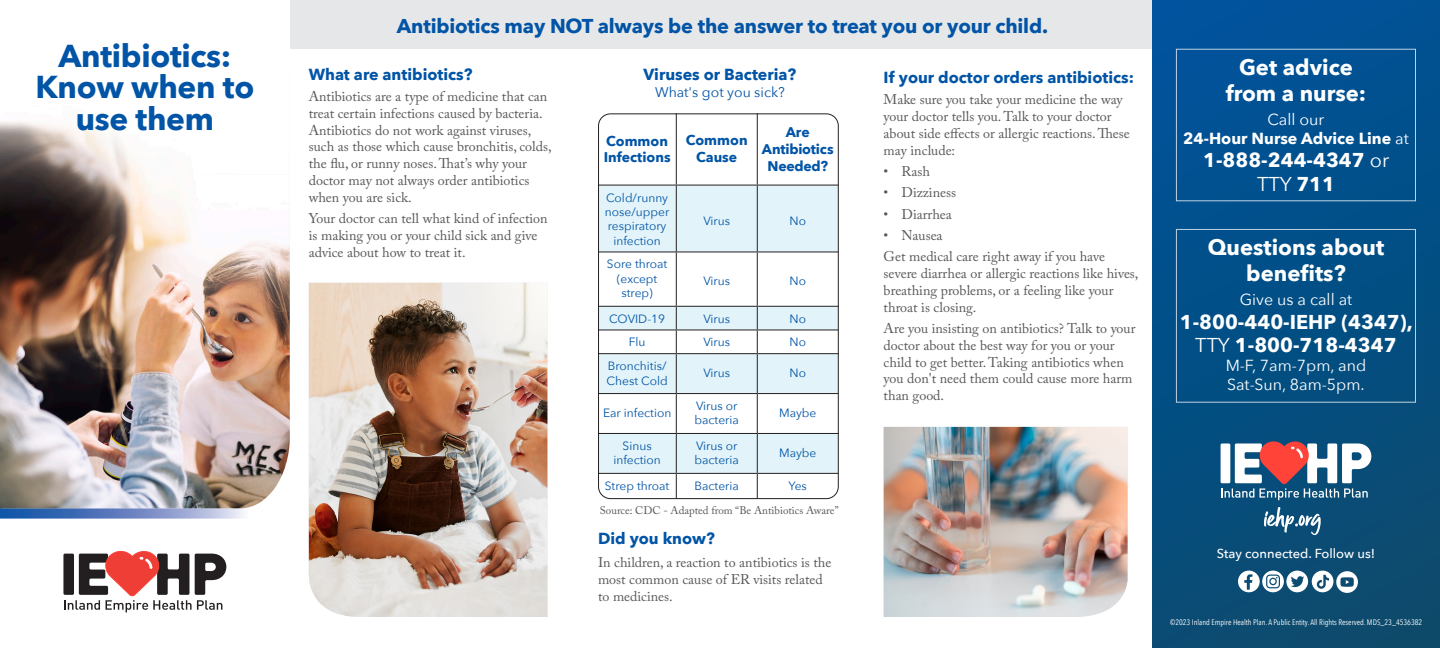
<style>
.page{position:relative;width:1440px;height:648px;background:#fff}
.page>*{position:absolute;margin:0;border:0;box-sizing:border-box;transform-origin:0 0}
.t1{font:700 31.6px "Avenir Next";letter-spacing:-.01em;color:#0154a6}
.t2{font:700 22px/26.4px "Avenir Next";color:#fff;text-align:center}
.t3{font:700 20px/24px "Avenir Next";color:#fff;text-align:center}
.t4{font:700 20px "Avenir Next";letter-spacing:-.01em;color:#0154a6}
.t5{font:700 16px "Avenir Next";color:#0154a6}
.t6{font:16px/19.2px "Avenir Next";color:#fff}
.t7{font:700 16px/19.2px "Avenir Next";color:#fff;text-align:center}
.t8{font:14px/16.8px "Adobe Caslon Pro";color:#57585a}
.t9{font:700 14px/16.8px "Avenir Next";color:#0154a6;text-align:center}
.t10{font:14px "Avenir Next";color:#0154a6}
.t11{font:500 13px "Avenir Next";color:#fff}
.t12{font:12px/14.4px "Avenir Next";color:#0154a6;text-align:center}
.t13{font:11px "Adobe Caslon Pro";color:#57585a}
.t14{font:8px "Avenir Next Condensed";color:#fff}
.s1{font-weight:400}
</style>
<div class="page">
<svg style="left:0;top:508px;width:245px;height:11px;background:#7591c6"></svg>
<img style="left:0;top:212px;width:290px;height:296px">
<div style="left:283px;top:0;width:872px;height:49px;background:#e6e7e9"></div>
<img style="left:884px;top:427px;width:244px;height:190px">
<div style="left:63px;top:554px;width:11px;height:41px;background:#868484;border-radius:2px"></div>
<svg style="left:64px;top:550px;width:162px;height:62px"></svg>
<svg style="left:0;top:0;width:290px;height:212px"></svg>
<div style="left:0;top:0;width:289px;height:66px;background:#fff"></div>
<svg style="left:598px;top:115px;width:239px;height:384px"></svg>
<svg style="left:600px;top:186px;width:237px;height:287px;fill:#e2f4f9"></svg>
<hr style="left:676px;top:113px;width:1px;height:72px;background:#231f20">
<hr style="left:757px;top:113px;width:1px;height:72px;background:#231f20">
<hr style="left:598px;top:185px;width:78px;height:1px;background:#231f20">
<hr style="left:676px;top:185px;width:81px;height:1px;background:#231f20">
<hr style="left:676px;top:186px;width:1px;height:65px;background:#231f20">
<hr style="left:757px;top:185px;width:81px;height:1px;background:#231f20">
<hr style="left:757px;top:186px;width:1px;height:65px;background:#231f20">
<hr style="left:598px;top:251px;width:78px;height:1px;background:#231f20">
<hr style="left:676px;top:251px;width:81px;height:1px;background:#231f20">
<hr style="left:676px;top:252px;width:1px;height:54px;background:#231f20">
<hr style="left:757px;top:251px;width:81px;height:1px;background:#231f20">
<hr style="left:757px;top:252px;width:1px;height:54px;background:#231f20">
<hr style="left:598px;top:306px;width:78px;height:1px;background:#231f20">
<hr style="left:676px;top:306px;width:81px;height:1px;background:#231f20">
<hr style="left:757px;top:306px;width:81px;height:1px;background:#231f20">
<hr style="left:598px;top:329px;width:78px;height:1px;background:#231f20">
<hr style="left:676px;top:329px;width:81px;height:1px;background:#231f20">
<svg style="left:676px;top:307px;width:1px;height:46px"></svg>
<hr style="left:757px;top:329px;width:81px;height:1px;background:#231f20">
<svg style="left:757px;top:307px;width:1px;height:46px"></svg>
<hr style="left:598px;top:353px;width:78px;height:1px;background:#231f20">
<hr style="left:676px;top:353px;width:81px;height:1px;background:#231f20">
<hr style="left:676px;top:354px;width:1px;height:39px;background:#231f20">
<hr style="left:757px;top:353px;width:81px;height:1px;background:#231f20">
<hr style="left:757px;top:354px;width:1px;height:39px;background:#231f20">
<hr style="left:598px;top:393px;width:78px;height:1px;background:#231f20">
<hr style="left:676px;top:393px;width:81px;height:1px;background:#231f20">
<hr style="left:676px;top:394px;width:1px;height:39px;background:#231f20">
<hr style="left:757px;top:393px;width:81px;height:1px;background:#231f20">
<hr style="left:757px;top:394px;width:1px;height:39px;background:#231f20">
<hr style="left:598px;top:433px;width:78px;height:1px;background:#231f20">
<hr style="left:676px;top:433px;width:81px;height:1px;background:#231f20">
<hr style="left:676px;top:434px;width:1px;height:39px;background:#231f20">
<hr style="left:757px;top:433px;width:81px;height:1px;background:#231f20">
<hr style="left:757px;top:434px;width:1px;height:39px;background:#231f20">
<hr style="left:598px;top:473px;width:78px;height:1px;background:#231f20">
<hr style="left:676px;top:473px;width:81px;height:1px;background:#231f20">
<svg style="left:676px;top:474px;width:1px;height:23px"></svg>
<hr style="left:757px;top:473px;width:81px;height:1px;background:#231f20">
<svg style="left:757px;top:474px;width:1px;height:23px"></svg>
<div style="left:1153px;top:0;width:287px;height:648px;background:linear-gradient(to bottom,#00549b,#0b4b6e)"></div>
<svg style="left:1221px;top:440px;width:150px;height:60px"></svg>
<svg style="left:1264px;top:507px;width:57px;height:28px"></svg>
<svg style="left:1238px;top:571px;width:120px;height:22px"></svg>
<img style="left:308px;top:283px;width:239px;height:334px">
<div style="left:598px;top:113px;width:241px;height:386px;border:1px solid #231f20;border-radius:12px"></div>
<p class="t1" style="left:58px;top:28px;width:174px">Antibiotics:</p>
<p class="t1" style="left:35px;top:60px;width:220px">Know when to</p>
<p class="t1" style="left:76px;top:92px;width:140px">use them</p>
<p class="t4" style="left:397px;top:9px;width:653px">Antibiotics may NOT always be the answer to treat you or your child.</p>
<p class="t5" style="left:309px;top:60px;width:165px">What are antibiotics?</p>
<p class="t8" style="left:309px;top:88px;width:244px">Antibiotics are a type of medicine that can treat certain infections caused by bacteria.<br>Antibiotics do not work against viruses, such as those which cause bronchitis, colds, the flu, or runny noses. That’s why your doctor may not always order antibiotics when you are sick.</p>
<p class="t8" style="left:309px;top:210px;width:240px">Your doctor can tell what kind of infection is making you or your child sick and give advice about how to treat it.</p>
<p class="t5" style="left:644px;top:60px;width:154px">Viruses or Bacteria?</p>
<p class="t10" style="left:655px;top:80px;width:131px">What's got you sick?</p>
<p class="t9" style="left:604px;top:132px;width:68px;text-align:left">Common<br>Infections</p>
<p class="t9" style="left:686px;top:132px;width:63px">Common<br>Cause</p>
<p class="t9" style="left:762px;top:124px;width:73px">Are<br>Antibiotics<br>Needed?</p>
<p class="t12" style="left:605px;top:190px;width:66px">Cold/runny nose/upper respiratory infection</p>
<p class="t12" style="left:703px;top:213px;width:28px">Virus</p>
<p class="t12" style="left:790px;top:213px;width:18px">No</p>
<p class="t12" style="left:607px;top:257px;width:62px">Sore throat (except strep)</p>
<p class="t12" style="left:703px;top:273px;width:28px">Virus</p>
<p class="t12" style="left:790px;top:273px;width:18px">No</p>
<p class="t12" style="left:609px;top:311px;width:57px">COVID-19</p>
<p class="t12" style="left:703px;top:311px;width:28px">Virus</p>
<p class="t12" style="left:790px;top:311px;width:18px">No</p>
<p class="t12" style="left:629px;top:335px;width:18px">Flu</p>
<p class="t12" style="left:703px;top:335px;width:28px">Virus</p>
<p class="t12" style="left:790px;top:335px;width:18px">No</p>
<p class="t12" style="left:607px;top:358px;width:63px;text-align:left">Bronchitis/<br>Chest Cold</p>
<p class="t12" style="left:703px;top:365px;width:28px">Virus</p>
<p class="t12" style="left:790px;top:365px;width:18px">No</p>
<p class="t12" style="left:603px;top:405px;width:70px">Ear infection</p>
<p class="t12" style="left:695px;top:398px;width:46px;text-align:left">Virus or bacteria</p>
<p class="t12" style="left:779px;top:405px;width:39px">Maybe</p>
<p class="t12" style="left:613px;top:438px;width:49px">Sinus infection</p>
<p class="t12" style="left:695px;top:438px;width:46px;text-align:left">Virus or bacteria</p>
<p class="t12" style="left:779px;top:445px;width:39px">Maybe</p>
<p class="t12" style="left:605px;top:478px;width:66px">Strep throat</p>
<p class="t12" style="left:695px;top:478px;width:46px">Bacteria</p>
<p class="t12" style="left:789px;top:478px;width:20px">Yes</p>
<p class="t13" style="left:600px;top:504px;width:240px">Source: CDC - Adapted from “Be Antibiotics Aware”</p>
<p class="t5" style="left:598px;top:525px;width:118px">Did you know?</p>
<p class="t8" style="left:598px;top:554px;width:235px">In children, a reaction to antibiotics is the most common cause of ER visits related to medicines.</p>
<p class="t5" style="left:884px;top:64px;width:252px">If your doctor orders antibiotics:</p>
<p class="t8" style="left:884px;top:91px;width:248px">Make sure you take your medicine the way your doctor tells you. Talk to your doctor about side effects or allergic reactions. These may include:</p>
<p class="t8" style="left:884px;top:163px;width:48px">• Rash</p>
<p class="t8" style="left:884px;top:184px;width:74px">• Dizziness</p>
<p class="t8" style="left:884px;top:205px;width:70px">• Diarrhea</p>
<p class="t8" style="left:884px;top:227px;width:60px">• Nausea</p>
<p class="t8" style="left:884px;top:248px;width:256px">Get medical care right away if you have severe diarrhea or allergic reactions like hives, breathing problems, or a feeling like your throat is closing.</p>
<p class="t8" style="left:884px;top:320px;width:253px">Are you insisting on antibiotics? Talk to your doctor about the best way for you or your child to get better. Taking antibiotics when you don't need them could cause more harm than good.</p>
<p class="t2" style="left:1226px;top:54px;width:142px">Get advice from a nurse:</p>
<p class="t7" style="left:1183px;top:110px;width:227px"><span class="s1">Call our<br></span>24-Hour Nurse Advice Line <span class="s1">at</span></p>
<p class="t3" style="left:1203px;top:148px;width:188px">1-888-244-4347 <span class="s1">or<br>TTY</span> 711</p>
<p class="t2" style="left:1208px;top:234px;width:178px">Questions about benefits?</p>
<p class="t6" style="left:1240px;top:289px;width:114px">Give us a call at</p>
<p class="t3" style="left:1180px;top:310px;width:234px">1-800-440-IEHP (4347),</p>
<p class="t3" style="left:1195px;top:332px;width:203px"><span class="s1">TTY</span> 1-800-718-4347</p>
<p class="t6" style="left:1226px;top:355px;width:142px">M-F, 7am-7pm, and<br>Sat-Sun, 8am-5pm.</p>
<p class="t11" style="left:1217px;top:543px;width:160px">Stay connected. Follow us!</p>
<p class="t14" style="left:1170px;top:615px;width:254px">©2023 Inland Empire Health Plan. A Public Entity. All Rights Reserved. MDS_23_4536382</p>
</div>
